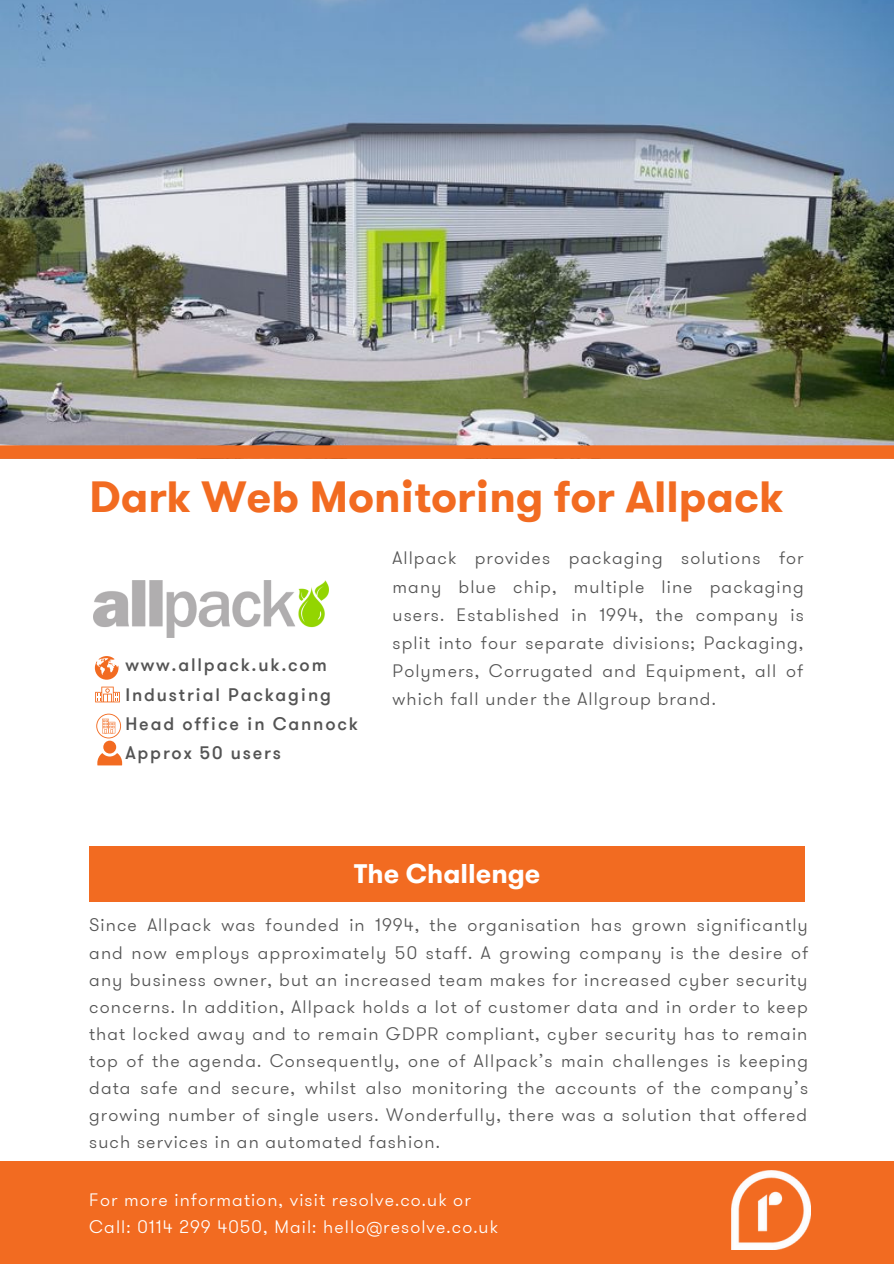
<style>
.page{position:relative;width:894px;height:1264px;background:#fff}
.page>*{position:absolute;margin:0;border:0;box-sizing:border-box;transform-origin:0 0}
.t1{font:700 43.5px "GT Walsheim";color:#f26b21}
.t2{font:700 27px "GT Walsheim";color:#fff}
.t3{font:300 18px/27px "GT Walsheim";letter-spacing:.06em;color:#545454;text-align:justify}
.t4{font:300 18px "GT Walsheim";letter-spacing:.06em;color:#fff}
.t5{font:500 18px "GT Walsheim";letter-spacing:.1em;color:#545454}
</style>
<div class="page">
<img style="left:0;top:0;width:893px;height:445px">
<div style="left:0;top:445px;width:893px;height:14px;background:#f26b21"></div>
<div style="left:89px;top:846px;width:715px;height:55px;background:#f26b21"></div>
<div style="left:0;top:1161px;width:893px;height:102px;background:#f26b21"></div>
<img style="left:731px;top:1170px;width:78px;height:79px">
<img style="left:94px;top:580px;width:234px;height:57px">
<svg style="left:95px;top:656px;width:23px;height:23px"></svg>
<svg style="left:95px;top:686px;width:25px;height:16px"></svg>
<svg style="left:96px;top:713px;width:25px;height:25px"></svg>
<div style="left:103px;top:740px;width:13px;height:13px;background:#f26b21;border-radius:50%"></div>
<svg style="left:97px;top:753px;width:25px;height:12px"></svg>
<p class="t1" style="left:89px;top:468px;width:695px">Dark Web Monitoring for Allpack</p>
<p class="t3" style="left:392px;top:543px;width:412px;line-height:28.2px">Allpack provides packaging solutions for many blue chip, multiple line packaging users. Established in 1994, the company is split into four separate divisions; Packaging, Polymers, Corrugated and Equipment, all of which fall under the Allgroup brand.</p>
<p class="t5" style="left:125px;top:653px;width:203px">www.allpack.uk.com</p>
<p class="t5" style="left:125px;top:683px;width:207px">Industrial Packaging</p>
<p class="t5" style="left:125px;top:712px;width:234px">Head office in Cannock</p>
<p class="t5" style="left:125px;top:741px;width:157px">Approx 50 users</p>
<p class="t2" style="left:354px;top:856px;width:188px">The Challenge</p>
<p class="t3" style="left:89px;top:911px;width:720px">Since Allpack was founded in 1994, the organisation has grown significantly and now employs approximately 50 staff. A growing company is the desire of any business owner, but an increased team makes for increased cyber security concerns. In addition, Allpack holds a lot of customer data and in order to keep that locked away and to remain GDPR compliant, cyber security has to remain top of the agenda. Consequently, one of Allpack’s main challenges is keeping data safe and secure, whilst also monitoring the accounts of the company’s growing number of single users. Wonderfully, there was a solution that offered such services in an automated fashion.</p>
<p class="t4" style="left:89px;top:1187px;width:383px">For more information, visit resolve.co.uk or</p>
<p class="t4" style="left:89px;top:1214px;width:410px">Call: 0114 299 4050, Mail: hello@resolve.co.uk</p>
</div>
